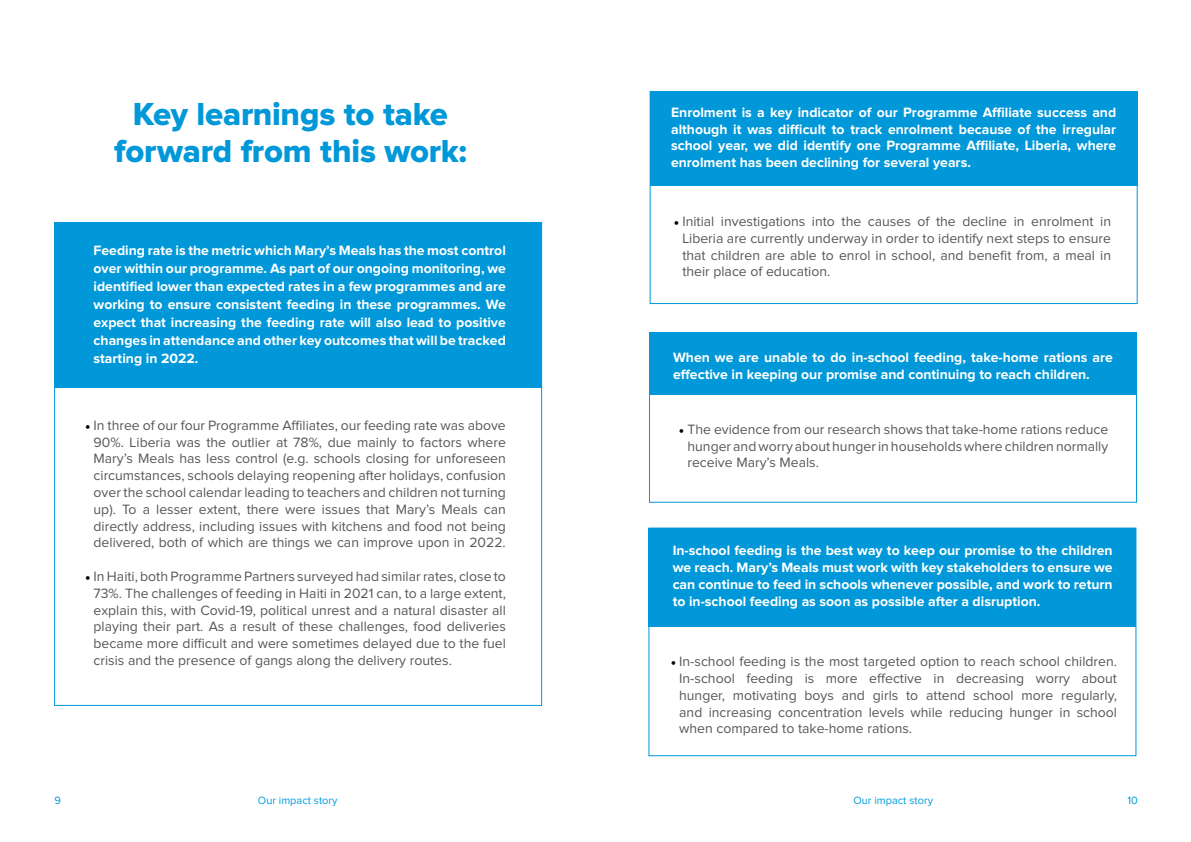
<style>
.page{position:relative;width:1191px;height:842px;background:#fff}
.page>*{position:absolute;margin:0;border:0;box-sizing:border-box;transform-origin:0 0}
.t1{font:33px/37px "Proxima Nova Extrabld";letter-spacing:-.01em;color:#0098d8;text-align:center}
.t2{font:14px/16.8px "Proxima Nova";color:#575756;text-align:justify}
.t3{font:700 14px/16.8px "Proxima Nova";color:#fff;text-align:justify}
.t4{font:11px "Proxima Nova";color:#009ddc}
.t5{font:11px "Proxima Nova";color:#0098d8}
.s1{font-family:"Minion Pro";color:#000}
</style>
<div class="page">
<div style="left:55px;top:222px;width:486px;height:166px;background:#0098d8"></div>
<div style="left:650px;top:92px;width:487px;height:94px;background:#0098d8"></div>
<div style="left:649px;top:528px;width:487px;height:99px;background:#0098d8"></div>
<div style="left:649px;top:333px;width:487px;height:62px;background:#0098d8"></div>
<div style="left:649px;top:91px;width:488px;height:213px;border:1px solid #0098d8"></div>
<div style="left:648px;top:528px;width:488px;height:228px;border:1px solid #0098d8"></div>
<div style="left:649px;top:332px;width:488px;height:171px;border:1px solid #0098d8"></div>
<h1 class="t1" style="left:114px;top:97px;width:354px">Key learnings to take forward from this work:</h1>
<p class="t3" style="left:94px;top:242px;width:414px;line-height:18px">Feeding rate is the metric which Mary’s Meals has the most control over within our programme. As part of our ongoing monitoring, we identified lower than expected rates in a few programmes and are working to ensure consistent feeding in these programmes. We expect that increasing the feeding rate will also lead to positive changes in attendance and other key outcomes that will be tracked starting in 2022.</p>
<p class="t2" style="left:94px;top:417px;width:414px;text-indent:-8px"><span class="s1">•</span> In three of our four Programme Affiliates, our feeding rate was above 90%. Liberia was the outlier at 78%, due mainly to factors where Mary’s Meals has less control (e.g. schools closing for unforeseen circumstances, schools delaying reopening after holidays, confusion over the school calendar leading to teachers and children not turning up). To a lesser extent, there were issues that Mary’s Meals can directly address, including issues with kitchens and food not being delivered, both of which are things we can improve upon in 2022.</p>
<p class="t2" style="left:94px;top:569px;width:414px;text-indent:-8px"><span class="s1">•</span> In Haiti, both Programme Partners surveyed had similar rates, close to 73%. The challenges of feeding in Haiti in 2021 can, to a large extent, explain this, with Covid-19, political unrest and a natural disaster all playing their part. As a result of these challenges, food deliveries became more difficult and were sometimes delayed due to the fuel crisis and the presence of gangs along the delivery routes.</p>
<p class="t3" style="left:671px;top:104px;width:447px">Enrolment is a key indicator of our Programme Affiliate success and although it was difficult to track enrolment because of the irregular school year, we did identify one Programme Affiliate, Liberia, where enrolment has been declining for several years.</p>
<p class="t2" style="left:682px;top:214px;width:430px;text-indent:-8px"><span class="s1">•</span> Initial investigations into the causes of the decline in enrolment in Liberia are currently underway in order to identify next steps to ensure that children are able to enrol in school, and benefit from, a meal in their place of education.</p>
<p class="t3" style="left:673px;top:350px;width:441px">When we are unable to do in-school feeding, take-home rations are effective in keeping our promise and continuing to reach children.</p>
<p class="t2" style="left:687px;top:421px;width:422px;text-indent:-8px"><span class="s1">•</span> The evidence from our research shows that take-home rations reduce hunger and worry about hunger in households where children normally receive Mary’s Meals.</p>
<p class="t3" style="left:672px;top:543px;width:441px">In-school feeding is the best way to keep our promise to the children we reach. Mary’s Meals must work with key stakeholders to ensure we can continue to feed in schools whenever possible, and work to return to in-school feeding as soon as possible after a disruption.</p>
<p class="t2" style="left:679px;top:654px;width:439px;text-indent:-8px"><span class="s1">•</span> In-school feeding is the most targeted option to reach school children.<br>In-school feeding is more effective in decreasing worry about hunger, motivating boys and girls to attend school more regularly, and increasing concentration levels while reducing hunger in school when compared to take-home rations.</p>
<p class="t5" style="left:55px;top:795px;width:8px">9</p>
<p class="t5" style="left:1127px;top:795px;width:12px">10</p>
<p class="t4" style="left:258px;top:795px;width:81px">Our impact story</p>
<p class="t4" style="left:853px;top:795px;width:81px">Our impact story</p>
</div>
